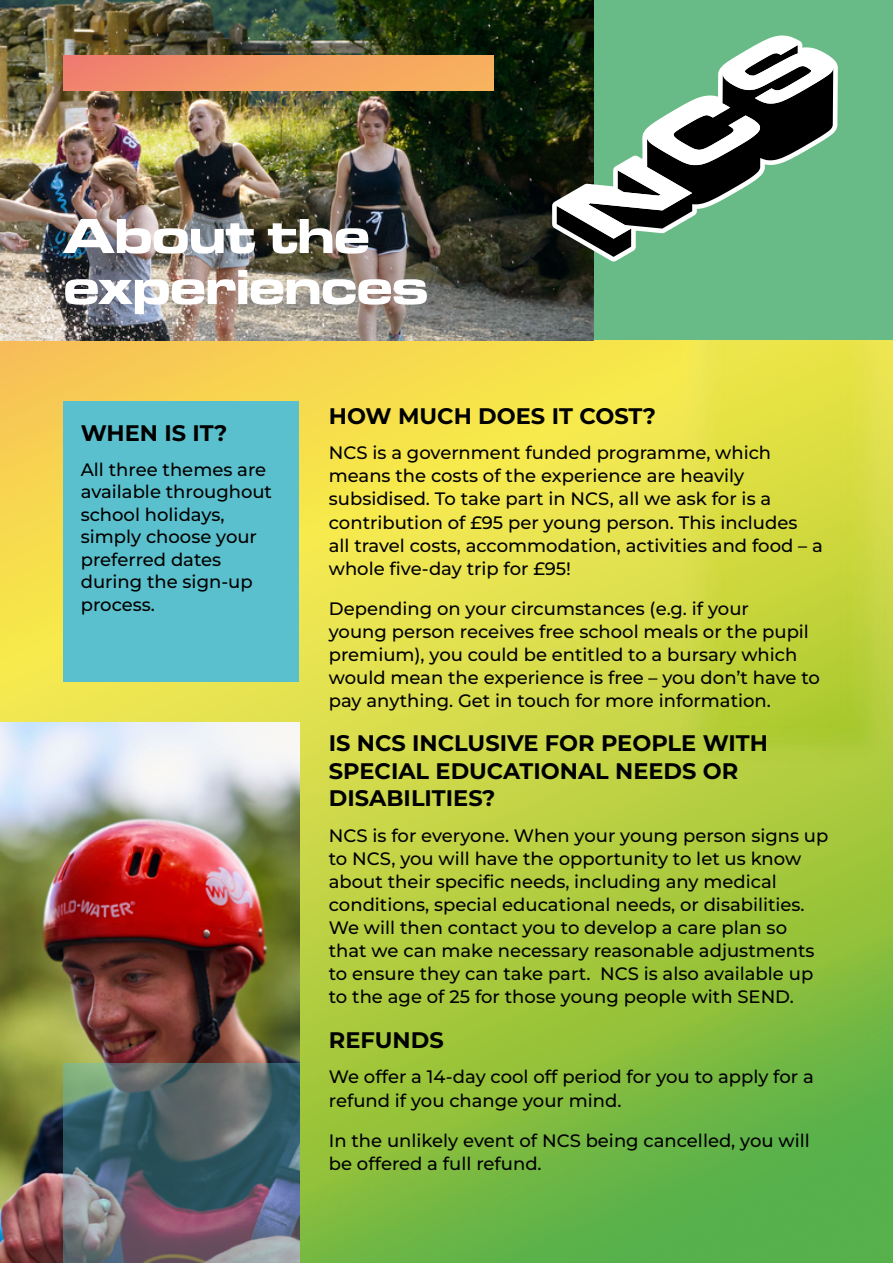
<style>
.page{position:relative;width:893px;height:1263px;background:#fff}
.page>*{position:absolute;margin:0;border:0;box-sizing:border-box;transform-origin:0 0}
.t1{font:51px/51px "Microgramma D Bold Exte";color:#fff}
.t2{font:700 22.5px/27.5px "Montserrat";color:#000}
.t3{font:100 18px/23px "Montserrat";color:#000}
</style>
<div class="page">
<div style="left:0;top:0;width:893px;height:340px;background:#68bb87"></div>
<img style="left:0;top:340px;width:893px;height:923px">
<img style="left:0;top:723px;width:299px;height:540px">
<div style="left:64px;top:402px;width:235px;height:280px;background:#5bc0cd"></div>
<svg style="left:64px;top:1063px;width:236px;height:200px;background:#5c6973"></svg>
<img style="left:0;top:0;width:594px;height:340px">
<img style="left:64px;top:55px;width:429px;height:36px">
<svg style="left:552px;top:35px;width:286px;height:226px"></svg>
<svg style="left:557px;top:40px;width:276px;height:217px"></svg>
<h1 class="t1" style="left:64px;top:209px;width:366px">About the experiences</h1>
<p class="t2" style="left:81px;top:418px;width:148px">WHEN IS IT?</p>
<p class="t3" style="left:81px;top:458px;width:193px;line-height:22.5px">All three themes are available throughout school holidays, simply choose your preferred dates during the sign-up process.</p>
<p class="t2" style="left:329px;top:401px;width:329px">HOW MUCH DOES IT COST?</p>
<p class="t3" style="left:329px;top:441px;width:495px">NCS is a government funded programme, which means the costs of the experience are heavily subsidised. To take part in NCS, all we ask for is a contribution of £95 per young person. This includes<br>all travel costs, accommodation, activities and food – a whole five-day trip for £95!</p>
<p class="t3" style="left:329px;top:596px;width:493px">Depending on your circumstances (e.g. if your<br>young person receives free school meals or the pupil premium), you could be entitled to a bursary which would mean the experience is free – you don’t have to pay anything. Get in touch for more information.</p>
<p class="t2" style="left:329px;top:728px;width:441px">IS NCS INCLUSIVE FOR PEOPLE WITH<br>SPECIAL EDUCATIONAL NEEDS OR<br>DISABILITIES?</p>
<p class="t3" style="left:329px;top:824px;width:501px">NCS is for everyone. When your young person signs up to NCS, you will have the opportunity to let us know about their specific needs, including any medical conditions, special educational needs, or disabilities.<br>We will then contact you to develop a care plan so that we can make necessary reasonable adjustments to ensure they can take part. NCS is also available up to the age of 25 for those young people with SEND.</p>
<p class="t2" style="left:329px;top:1025px;width:116px">REFUNDS</p>
<p class="t3" style="left:329px;top:1065px;width:487px">We offer a 14-day cool off period for you to apply for a refund if you change your mind.</p>
<p class="t3" style="left:329px;top:1128px;width:482px">In the unlikely event of NCS being cancelled, you will be offered a full refund.</p>
</div>
